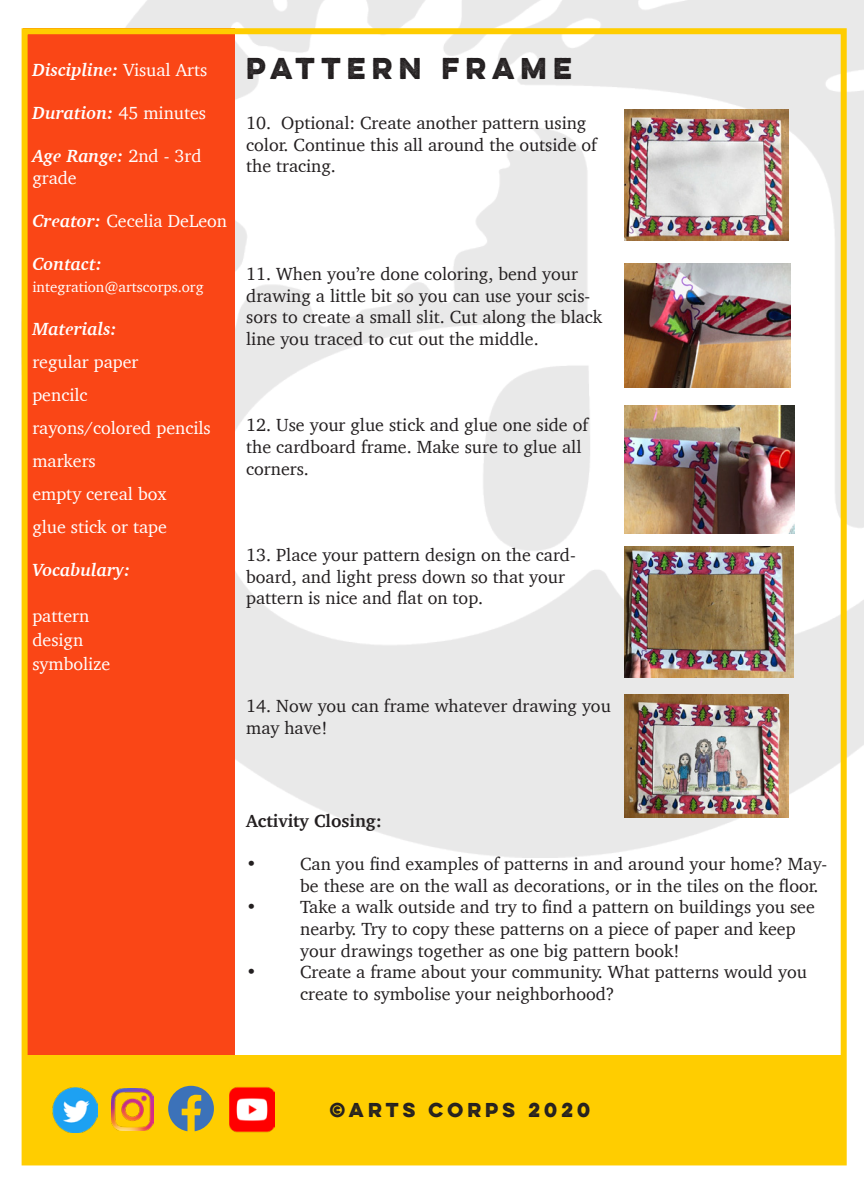
<style>
.page{position:relative;width:864px;height:1188px;background:#fff}
.page>*{position:absolute;margin:0;border:0;box-sizing:border-box;transform-origin:0 0}
.t1{font:700 27px "Lulo One";color:#231f20}
.t2{font:18px/21.6px "Charter";color:#231f20}
.t3{font:18px/21.6px "Charter";color:#fff}
.t4{font:italic 700 18px "Charter";color:#fff}
.t5{font:700 18px "Charter";color:#231f20}
.t6{font:700 18px "Lulo One";color:#231f20}
.t7{font:15px "Charter";color:#fff}
.s1{font-weight:400;font-style:normal}
.s2{font-weight:700;font-style:italic}
</style>
<div class="page">
<img style="left:125px;top:0;width:739px;height:857px">
<div style="left:24px;top:28px;width:211px;height:1131px;background:#fa4616"></div>
<div style="left:22px;top:28px;width:825px;height:1137px;border:6px solid #ffcd00"></div>
<div style="left:24px;top:1055px;width:818px;height:107px;background:#ffcd00"></div>
<img style="left:624px;top:109px;width:165px;height:132px">
<img style="left:624px;top:263px;width:167px;height:125px">
<img style="left:624px;top:406px;width:170px;height:128px">
<img style="left:625px;top:547px;width:169px;height:130px">
<img style="left:624px;top:695px;width:164px;height:122px">
<img style="left:52px;top:1088px;width:46px;height:45px">
<svg style="left:168px;top:1086px;width:46px;height:45px"></svg>
<img style="left:112px;top:1088px;width:42px;height:42px">
<img style="left:229px;top:1087px;width:46px;height:45px">
<p class="t4" style="left:32px;top:54px;width:176px">Discipline: <span class="s1">Visual Arts</span></p>
<p class="t1" style="left:246px;top:48px;width:333px">PATTERN FRAME</p>
<p class="t4" style="left:32px;top:98px;width:175px">Duration: <span class="s1">45 minutes</span></p>
<p class="t3" style="left:32px;top:145px;width:171px"><span class="s2">Age Range:</span> 2nd - 3rd grade</p>
<p class="t3" style="left:32px;top:210px;width:196px"><span class="s2">Creator:</span> Cecelia DeLeon</p>
<p class="t4" style="left:32px;top:249px;width:71px">Contact:</p>
<p class="t7" style="left:32px;top:274px;width:173px">integration@artscorps.org</p>
<p class="t4" style="left:32px;top:314px;width:86px">Materials:</p>
<p class="t3" style="left:32px;top:351px;width:108px">regular paper</p>
<p class="t3" style="left:32px;top:384px;width:57px">pencilc</p>
<p class="t3" style="left:32px;top:417px;width:180px">rayons/colored pencils</p>
<p class="t3" style="left:32px;top:450px;width:65px">markers</p>
<p class="t3" style="left:32px;top:483px;width:136px">empty cereal box</p>
<p class="t3" style="left:32px;top:516px;width:136px">glue stick or tape</p>
<p class="t4" style="left:32px;top:555px;width:99px">Vocabulary:</p>
<p class="t3" style="left:32px;top:605px;width:59px">pattern</p>
<p class="t3" style="left:32px;top:629px;width:52px">design</p>
<p class="t3" style="left:32px;top:653px;width:80px">symbolize</p>
<p class="t2" style="left:246px;top:112px;width:352px">10. Optional: Create another pattern using color. Continue this all around the outside of the tracing.</p>
<p class="t2" style="left:246px;top:263px;width:357px">11. When you’re done coloring, bend your drawing a little bit so you can use your scis&shy;sors to create a small slit. Cut along the black line you traced to cut out the middle.</p>
<p class="t2" style="left:246px;top:414px;width:344px">12. Use your glue stick and glue one side of the cardboard frame. Make sure to glue all corners.</p>
<p class="t2" style="left:246px;top:544px;width:331px">13. Place your pattern design on the card&shy;board, and light press down so that your pattern is nice and flat on top.</p>
<p class="t2" style="left:246px;top:695px;width:366px">14. Now you can frame whatever drawing you may have!</p>
<p class="t5" style="left:246px;top:805px;width:137px">Activity Closing:</p>
<p class="t2" style="left:246px;top:853px;width:12px">•</p>
<p class="t2" style="left:300px;top:853px;width:529px">Can you find examples of patterns in and around your home? May&shy;be these are on the wall as decorations, or in the tiles on the floor.</p>
<p class="t2" style="left:246px;top:896px;width:12px">•</p>
<p class="t2" style="left:300px;top:896px;width:516px">Take a walk outside and try to find a pattern on buildings you see nearby. Try to copy these patterns on a piece of paper and keep your drawings together as one big pattern book!</p>
<p class="t2" style="left:246px;top:961px;width:12px">•</p>
<p class="t2" style="left:300px;top:961px;width:508px">Create a frame about your community. What patterns would you create to symbolise your neighborhood?</p>
<p class="t6" style="left:330px;top:1096px;width:266px">©ARTS CORPS 2020</p>
</div>
